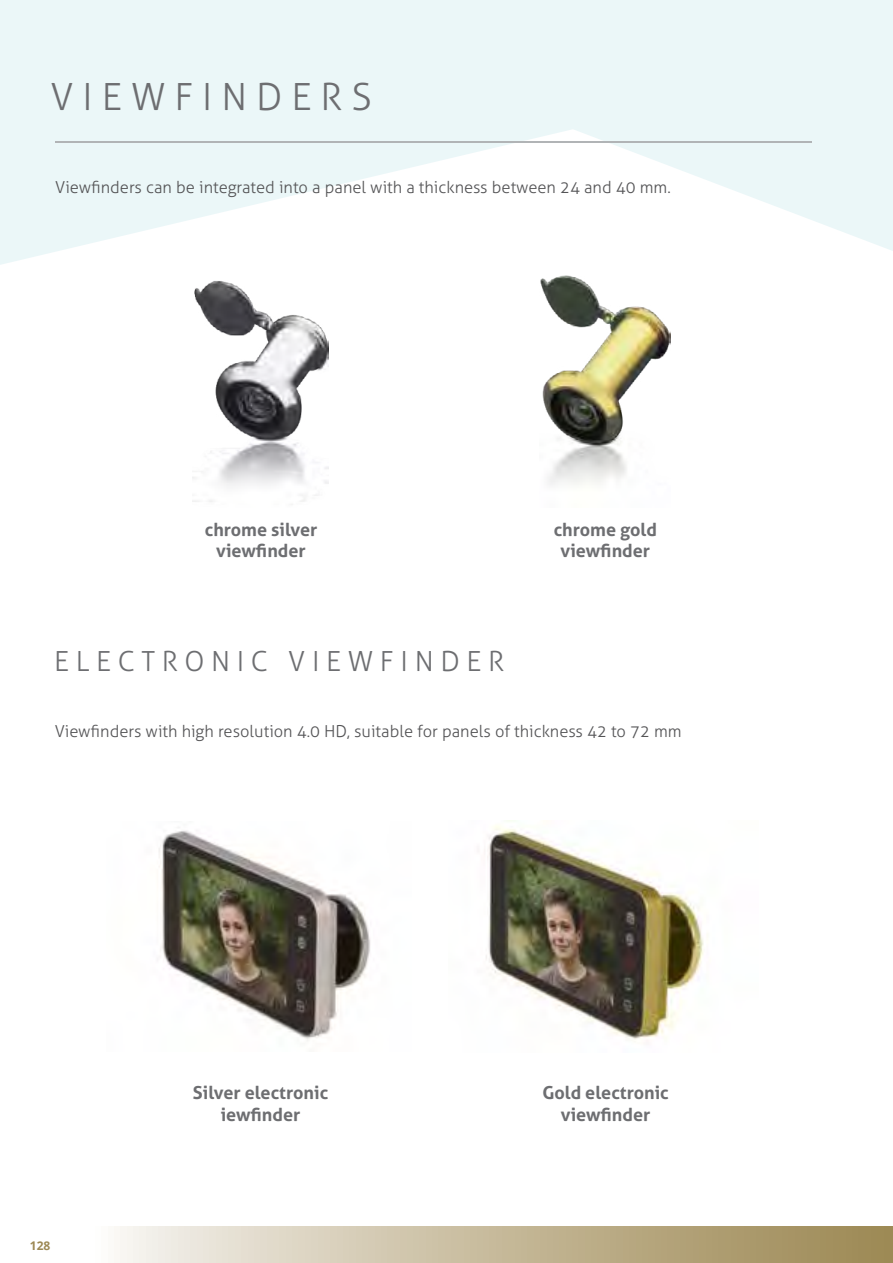
<style>
.page{position:relative;width:893px;height:1263px;background:#fff}
.page>*{position:absolute;margin:0;border:0;box-sizing:border-box;transform-origin:0 0}
.t1{font:300 37.5px "Aller";letter-spacing:.24em;color:#6d6e71}
.t2{font:300 27.75px "Aller";letter-spacing:.24em;color:#6d6e71}
.t3{font:700 18px/21.6px "Aller";color:#6d6e71;text-align:center}
.t4{font:300 16.5px "Aller";color:#545456}
.t5{font:700 12px "Open Sans";color:#9d8955}
</style>
<div class="page">
<svg style="left:0;top:0;width:893px;height:265px;fill:#ebf7f8"></svg>
<div style="left:82px;top:1227px;width:811px;height:36px;background:linear-gradient(to right,#f9f7f4,#99844d)"></div>
<hr style="left:55px;top:142px;width:757px;height:1px;background:#b1b4b6">
<img style="left:540px;top:276px;width:130px;height:209px">
<img style="left:193px;top:281px;width:135px;height:224px">
<img style="left:159px;top:830px;width:212px;height:211px">
<img style="left:486px;top:820px;width:222px;height:220px">
<h1 class="t1" style="left:51px;top:74px;width:323px">VIEWFINDERS</h1>
<p class="t4" style="left:55px;top:177px;width:617px">Viewfinders can be integrated into a panel with a thickness between 24 and 40 mm.</p>
<p class="t3" style="left:205px;top:518px;width:114px">chrome silver viewfinder</p>
<p class="t3" style="left:554px;top:518px;width:105px">chrome gold viewfinder</p>
<h2 class="t2" style="left:54px;top:644px;width:452px">ELECTRONIC VIEWFINDER</h2>
<p class="t4" style="left:55px;top:721px;width:628px">Viewfinders with high resolution 4.0 HD, suitable for panels of thickness 42 to 72 mm</p>
<p class="t5" style="left:30px;top:1237px;width:22px">128</p>
<p class="t3" style="left:193px;top:1082px;width:137px">Silver electronic iewfinder</p>
<p class="t3" style="left:542px;top:1082px;width:128px">Gold electronic viewfinder</p>
</div>
